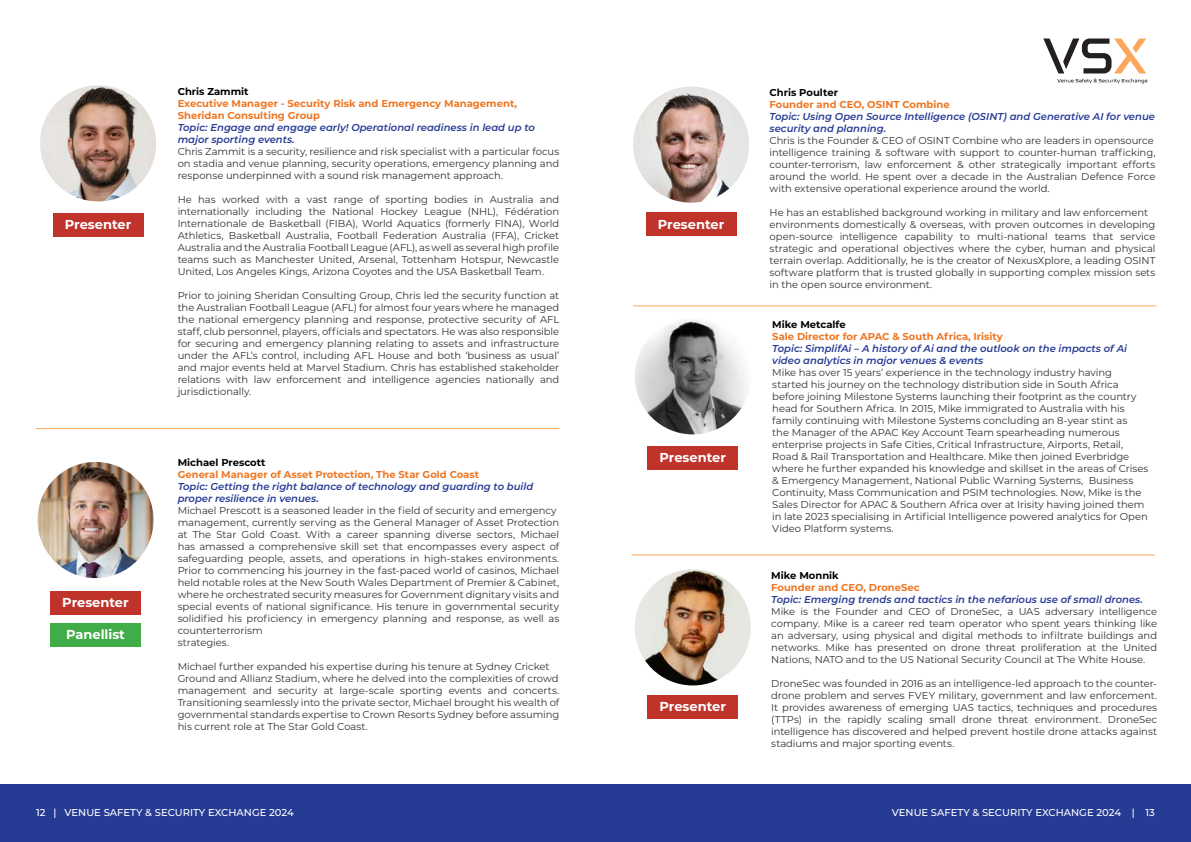
<style>
.page{position:relative;width:1191px;height:842px;background:#fff}
.page>*{position:absolute;margin:0;border:0;box-sizing:border-box;transform-origin:0 0}
.t1{font:700 13px "Montserrat";color:#fff}
.t2{font:10px/12px "Montserrat";letter-spacing:-.005em;color:#333036;text-align:justify}
.t3{font:italic 600 10px/12px "Montserrat";color:#263b94}
.t4{font:700 10px/12px "Montserrat";color:#ee7623}
.t5{font:500 10px "Montserrat";color:#fff}
.t6{font:700 10px "Montserrat";color:#000}
</style>
<div class="page">
<div style="left:0;top:784px;width:1191px;height:58px;background:#263b94"></div>
<img style="left:37px;top:462px;width:117px;height:116px;border-radius:58px">
<img style="left:634px;top:318px;width:117px;height:116px;border-radius:58px">
<hr style="left:36px;top:428px;width:523px;height:1px;background:#faa85b">
<hr style="left:633px;top:306px;width:523px;height:1px;background:#faa85b">
<hr style="left:631px;top:555px;width:524px;height:1px;background:#faa85b">
<img style="left:40px;top:85px;width:116px;height:116px;border-radius:58px">
<div style="left:53px;top:213px;width:90px;height:23px;background:#bf332b"></div>
<div style="left:50px;top:591px;width:90px;height:23px;background:#bf332b"></div>
<img style="left:633px;top:87px;width:116px;height:116px;border-radius:58px">
<div style="left:646px;top:213px;width:90px;height:23px;background:#bf332b"></div>
<img style="left:634px;top:569px;width:117px;height:116px;border-radius:58px">
<div style="left:648px;top:695px;width:90px;height:24px;background:#bf332b"></div>
<div style="left:648px;top:446px;width:90px;height:24px;background:#bf332b"></div>
<svg style="left:1043px;top:38px;width:103px;height:35px"></svg>
<svg style="left:1057px;top:79px;width:90px;height:4px"></svg>
<div style="left:50px;top:623px;width:90px;height:23px;background:#41ad49"></div>
<h1 class="t1" style="left:65px;top:215px;width:68px">Presenter</h1>
<h1 class="t1" style="left:62px;top:593px;width:68px">Presenter</h1>
<h1 class="t1" style="left:66px;top:625px;width:60px">Panellist</h1>
<p class="t6" style="left:178px;top:84px;width:72px">Chris Zammit</p>
<p class="t4" style="left:178px;top:97px;width:341px">Executive Manager - Security Risk and Emergency Management,<br>Sheridan Consulting Group</p>
<p class="t3" style="left:178px;top:121px;width:359px">Topic: Engage and engage early! Operational readiness in lead up to major sporting events.</p>
<p class="t2" style="left:178px;top:145px;width:383px">Chris Zammit is a security, resilience and risk specialist with a particular focus on stadia and venue planning, security operations, emergency planning and response underpinned with a sound risk management approach.</p>
<p class="t2" style="left:178px;top:193px;width:383px">He has worked with a vast range of sporting bodies in Australia and internationally including the National Hockey League (NHL), Fédération Internationale de Basketball (FIBA), World Aquatics (formerly FINA), World Athletics, Basketball Australia, Football Federation Australia (FFA), Cricket Australia and the Australia Football League (AFL), as well as several high profile teams such as Manchester United, Arsenal, Tottenham Hotspur, Newcastle United, Los Angeles Kings, Arizona Coyotes and the USA Basketball Team.</p>
<p class="t2" style="left:178px;top:289px;width:383px">Prior to joining Sheridan Consulting Group, Chris led the security function at the Australian Football League (AFL) for almost four years where he managed the national emergency planning and response, protective security of AFL staff, club personnel, players, officials and spectators. He was also responsible for securing and emergency planning relating to assets and infrastructure under the AFL’s control, including AFL House and both ‘business as usual’ and major events held at Marvel Stadium. Chris has established stakeholder relations with law enforcement and intelligence agencies nationally and jurisdictionally.</p>
<p class="t6" style="left:178px;top:455px;width:89px">Michael Prescott</p>
<p class="t4" style="left:178px;top:468px;width:303px">General Manager of Asset Protection, The Star Gold Coast</p>
<p class="t3" style="left:178px;top:480px;width:357px">Topic: Getting the right balance of technology and guarding to build proper resilience in venues.</p>
<p class="t2" style="left:178px;top:504px;width:383px;text-align:left">Michael Prescott is a seasoned leader in the field of security and emergency management, currently serving as the General Manager of Asset Protection at The Star Gold Coast. With a career spanning diverse sectors, Michael has amassed a comprehensive skill set that encompasses every aspect of safeguarding people, assets, and operations in high-stakes environments.<br>Prior to commencing his journey in the fast-paced world of casinos, Michael held notable roles at the New South Wales Department of Premier &amp; Cabinet, where he orchestrated security measures for Government dignitary visits and special events of national significance. His tenure in governmental security solidified his proficiency in emergency planning and response, as well as counterterrorism<br>strategies.</p>
<p class="t2" style="left:178px;top:660px;width:383px;text-align:left">Michael further expanded his expertise during his tenure at Sydney Cricket Ground and Allianz Stadium, where he delved into the complexities of crowd management and security at large-scale sporting events and concerts.<br>Transitioning seamlessly into the private sector, Michael brought his wealth of governmental standards expertise to Crown Resorts Sydney before assuming his current role at The Star Gold Coast.</p>
<h1 class="t1" style="left:658px;top:215px;width:68px">Presenter</h1>
<h1 class="t1" style="left:659px;top:448px;width:68px">Presenter</h1>
<h1 class="t1" style="left:659px;top:697px;width:68px">Presenter</h1>
<p class="t6" style="left:769px;top:85px;width:70px">Chris Poulter</p>
<p class="t4" style="left:769px;top:98px;width:182px">Founder and CEO, OSINT Combine</p>
<p class="t3" style="left:769px;top:110px;width:387px">Topic: Using Open Source Intelligence (OSINT) and Generative AI for venue security and planning.</p>
<p class="t2" style="left:769px;top:134px;width:387px;text-align:left">Chris is the Founder &amp; CEO of OSINT Combine who are leaders in opensource intelligence training &amp; software with support to counter-human trafficking, counter-terrorism, law enforcement &amp; other strategically important efforts around the world. He spent over a decade in the Australian Defence Force with extensive operational experience around the world.</p>
<p class="t2" style="left:769px;top:206px;width:387px;text-align:left">He has an established background working in military and law enforcement environments domestically &amp; overseas, with proven outcomes in developing open-source intelligence capability to multi-national teams that service strategic and operational objectives where the cyber, human and physical terrain overlap. Additionally, he is the creator of NexusXplore, a leading OSINT software platform that is trusted globally in supporting complex mission sets in the open source environment.</p>
<p class="t6" style="left:772px;top:317px;width:75px">Mike Metcalfe</p>
<p class="t4" style="left:772px;top:330px;width:232px">Sale Director for APAC &amp; South Africa, Irisity</p>
<p class="t3" style="left:772px;top:342px;width:356px">Topic: SimplifAi – A history of Ai and the outlook on the impacts of Ai video analytics in major venues &amp; events</p>
<p class="t2" style="left:772px;top:366px;width:378px;text-align:left">Mike has over 15 years’ experience in the technology industry having started his journey on the technology distribution side in South Africa before joining Milestone Systems launching their footprint as the country head for Southern Africa. In 2015, Mike immigrated to Australia with his family continuing with Milestone Systems concluding an 8-year stint as<br>the Manager of the APAC Key Account Team spearheading numerous enterprise projects in Safe Cities, Critical Infrastructure, Airports, Retail, Road &amp; Rail Transportation and Healthcare. Mike then joined Everbridge where he further expanded his knowledge and skillset in the areas of Crises &amp; Emergency Management, National Public Warning Systems, Business Continuity, Mass Communication and PSIM technologies. Now, Mike is the Sales Director for APAC &amp; Southern Africa over at Irisity having joined them in late 2023 specialising in Artificial Intelligence powered analytics for Open Video Platform systems.</p>
<p class="t6" style="left:771px;top:568px;width:69px">Mike Monnik</p>
<p class="t4" style="left:771px;top:581px;width:150px">Founder and CEO, DroneSec</p>
<p class="t3" style="left:771px;top:593px;width:373px">Topic: Emerging trends and tactics in the nefarious use of small drones.</p>
<p class="t2" style="left:771px;top:605px;width:387px">Mike is the Founder and CEO of DroneSec, a UAS adversary intelligence company. Mike is a career red team operator who spent years thinking like an adversary, using physical and digital methods to infiltrate buildings and networks. Mike has presented on drone threat proliferation at the United Nations, NATO and to the US National Security Council at The White House.</p>
<p class="t2" style="left:771px;top:677px;width:387px">DroneSec was founded in 2016 as an intelligence-led approach to the counter&shy;drone problem and serves FVEY military, government and law enforcement.<br>It provides awareness of emerging UAS tactics, techniques and procedures (TTPs) in the rapidly scaling small drone threat environment. DroneSec intelligence has discovered and helped prevent hostile drone attacks against stadiums and major sporting events.</p>
<p class="t5" style="left:36px;top:805px;width:259px">12 | VENUE SAFETY &amp; SECURITY EXCHANGE 2024</p>
<p class="t5" style="left:892px;top:805px;width:264px">VENUE SAFETY &amp; SECURITY EXCHANGE 2024 | 13</p>
</div>
